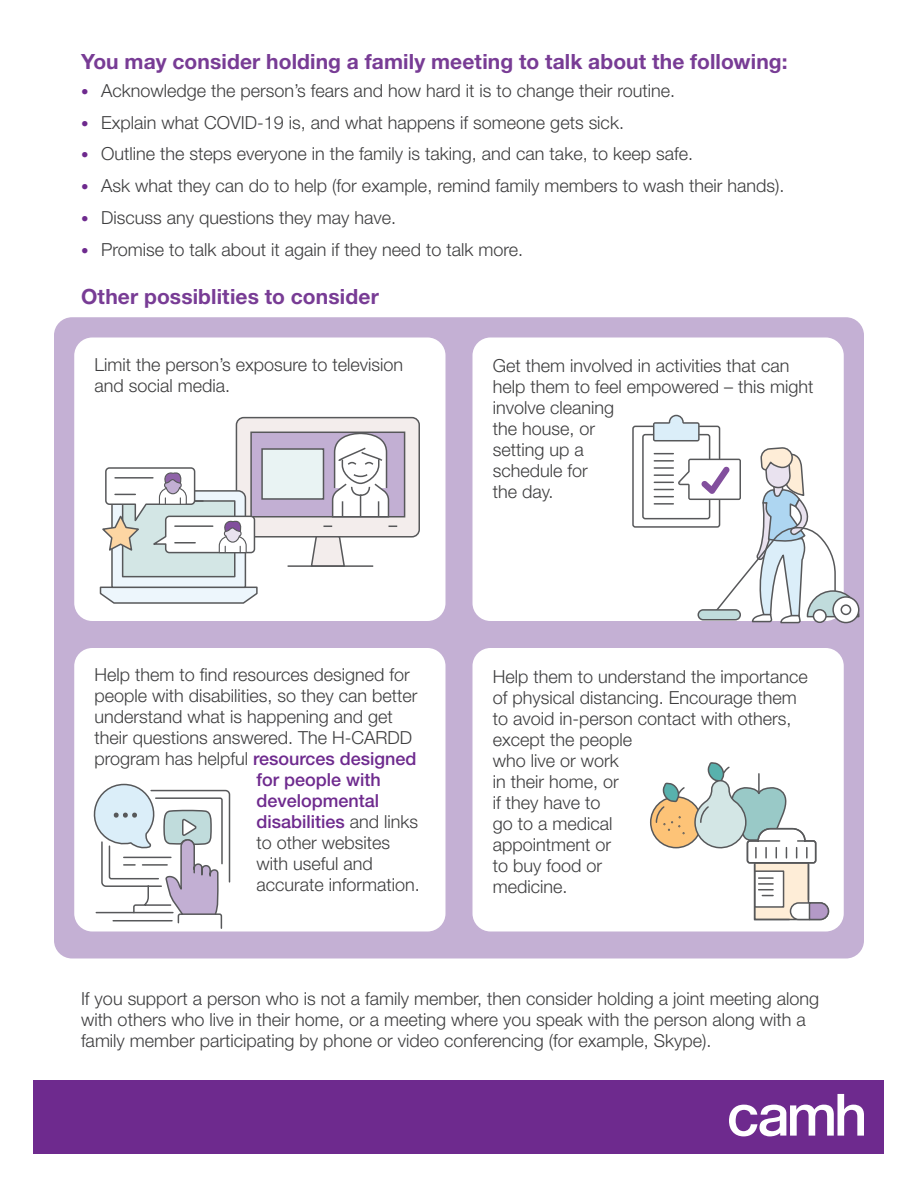
<style>
.page{position:relative;width:918px;height:1188px;background:#fff}
.page>*{position:absolute;margin:0;border:0;box-sizing:border-box;transform-origin:0 0}
.DD-H3_-_purple{font:700 21px "Helvetica Neue LT Std";letter-spacing:.005em;color:#783c95}
.DD-body_in_box_-_san{font:300 18px/21px "Helvetica Neue LT Std";color:#3e3e3f}
.DD-body_-_sans_serif{font:300 18px/21px "Helvetica Neue LT Std";color:#3e3e3f}
.DD-body_in_box_-_san-2{font:500 18px "Helvetica Neue LT Std";color:#6e2a8e}
.s1{font-size:15px;color:#6e2a8e}
.s2{font-weight:500;color:#6e2a8e}
.s3{font-weight:300;color:#3e3e3f}
</style>
<div class="page">
<div style="left:54px;top:317px;width:810px;height:641px;background:#c4b0d4;border-radius:18px"></div>
<div style="left:34px;top:1081px;width:850px;height:73px;background:#6e2a8e"></div>
<svg style="left:729px;top:1094px;width:135px;height:42px"></svg>
<div style="left:472px;top:648px;width:372px;height:284px;background:#fff;border-radius:18px"></div>
<div style="left:472px;top:338px;width:372px;height:283px;background:#fff;border-radius:18px"></div>
<div style="left:74px;top:648px;width:372px;height:284px;background:#fff;border-radius:18px"></div>
<div style="left:74px;top:338px;width:372px;height:283px;background:#fff;border-radius:18px"></div>
<div style="left:651px;top:797px;width:50px;height:51px;background:#fdc377;border-radius:50%"></div>
<div style="left:650px;top:796px;width:52px;height:52px;border:2px solid #57585a;border-radius:50%"></div>
<svg style="left:655px;top:782px;width:31px;height:53px"></svg>
<svg style="left:694px;top:762px;width:136px;height:159px"></svg>
<svg style="left:82px;top:783px;width:149px;height:147px"></svg>
<svg style="left:632px;top:415px;width:228px;height:209px"></svg>
<svg style="left:833px;top:597px;width:26px;height:26px"></svg>
<div style="left:832px;top:596px;width:28px;height:27px;border:2px solid #57585a;border-radius:50%"></div>
<div style="left:841px;top:605px;width:10px;height:9px;background:#fff;border-radius:50%"></div>
<div style="left:841px;top:604px;width:10px;height:11px;border:2px solid #57585a;border-radius:50%"></div>
<div style="left:813px;top:610px;width:13px;height:12px;background:#fff;border-radius:50%"></div>
<div style="left:813px;top:609px;width:14px;height:14px;border:2px solid #57585a;border-radius:50%"></div>
<div style="left:236px;top:418px;width:183px;height:119px;background:#f3edec;border-radius:7px"></div>
<div style="left:236px;top:417px;width:184px;height:121px;border:2px solid #57585a;border-radius:7px"></div>
<div style="left:250px;top:432px;width:155px;height:86px;background:#c2afd3;border:2px solid #57585a"></div>
<div style="left:261px;top:448px;width:63px;height:52px;background:#e9f3f3;border:2px solid #57585a"></div>
<svg style="left:286px;top:433px;width:113px;height:134px"></svg>
<svg style="left:99px;top:466px;width:159px;height:138px"></svg>
<p class="DD-H3_-_purple" style="left:81px;top:49px;width:708px">You may consider holding a family meeting to talk about the following:</p>
<p class="DD-body_-_sans_serif" style="left:81px;top:79px;width:596px"><span class="s1">•</span> Acknowledge the person’s fears and how hard it is to change their routine.</p>
<p class="DD-body_-_sans_serif" style="left:81px;top:111px;width:545px"><span class="s1">•</span> Explain what COVID-19 is, and what happens if someone gets sick.</p>
<p class="DD-body_-_sans_serif" style="left:81px;top:143px;width:614px"><span class="s1">•</span> Outline the steps everyone in the family is taking, and can take, to keep safe.</p>
<p class="DD-body_-_sans_serif" style="left:81px;top:175px;width:705px"><span class="s1">•</span> Ask what they can do to help (for example, remind family members to wash their hands).</p>
<p class="DD-body_-_sans_serif" style="left:81px;top:207px;width:317px"><span class="s1">•</span> Discuss any questions they may have.</p>
<p class="DD-body_-_sans_serif" style="left:81px;top:238px;width:444px"><span class="s1">•</span> Promise to talk about it again if they need to talk more.</p>
<p class="DD-H3_-_purple" style="left:81px;top:283px;width:299px">Other possiblities to consider</p>
<p class="DD-body_in_box_-_san" style="left:94px;top:353px;width:310px">Limit the person’s exposure to television and social media.</p>
<p class="DD-body_in_box_-_san" style="left:94px;top:664px;width:317px">Help them to find resources designed for</p>
<p class="DD-body_in_box_-_san" style="left:94px;top:685px;width:325px">people with disabilities, so they can better</p>
<p class="DD-body_in_box_-_san" style="left:94px;top:706px;width:300px">understand what is happening and get</p>
<p class="DD-body_in_box_-_san" style="left:94px;top:727px;width:319px">their questions answered. The H-CARDD</p>
<p class="DD-body_in_box_-_san" style="left:94px;top:748px;width:324px">program has helpful <span class="s2">resources designed</span></p>
<p class="DD-body_in_box_-_san-2" style="left:256px;top:769px;width:126px">for people with</p>
<p class="DD-body_in_box_-_san-2" style="left:256px;top:790px;width:124px">developmental</p>
<p class="DD-body_in_box_-_san-2" style="left:256px;top:811px;width:163px">disabilities <span class="s3">and links</span></p>
<p class="DD-body_in_box_-_san" style="left:256px;top:832px;width:135px">to other websites</p>
<p class="DD-body_in_box_-_san" style="left:256px;top:853px;width:118px">with useful and</p>
<p class="DD-body_in_box_-_san" style="left:256px;top:874px;width:165px">accurate information.</p>
<p class="DD-body_in_box_-_san" style="left:493px;top:355px;width:322px">Get them involved in activities that can help them to feel empowered – this might involve cleaning<br>the house, or<br>setting up a<br>schedule for<br>the day.</p>
<p class="DD-body_in_box_-_san" style="left:493px;top:665px;width:317px">Help them to understand the importance of physical distancing. Encourage them to avoid in-person contact with others, except the people<br>who live or work<br>in their home, or<br>if they have to<br>go to a medical<br>appointment or<br>to buy food or<br>medicine.</p>
<p class="DD-body_-_sans_serif" style="left:81px;top:988px;width:740px">If you support a person who is not a family member, then consider holding a joint meeting along with others who live in their home, or a meeting where you speak with the person along with a family member participating by phone or video conferencing (for example, Skype).</p>
</div>
